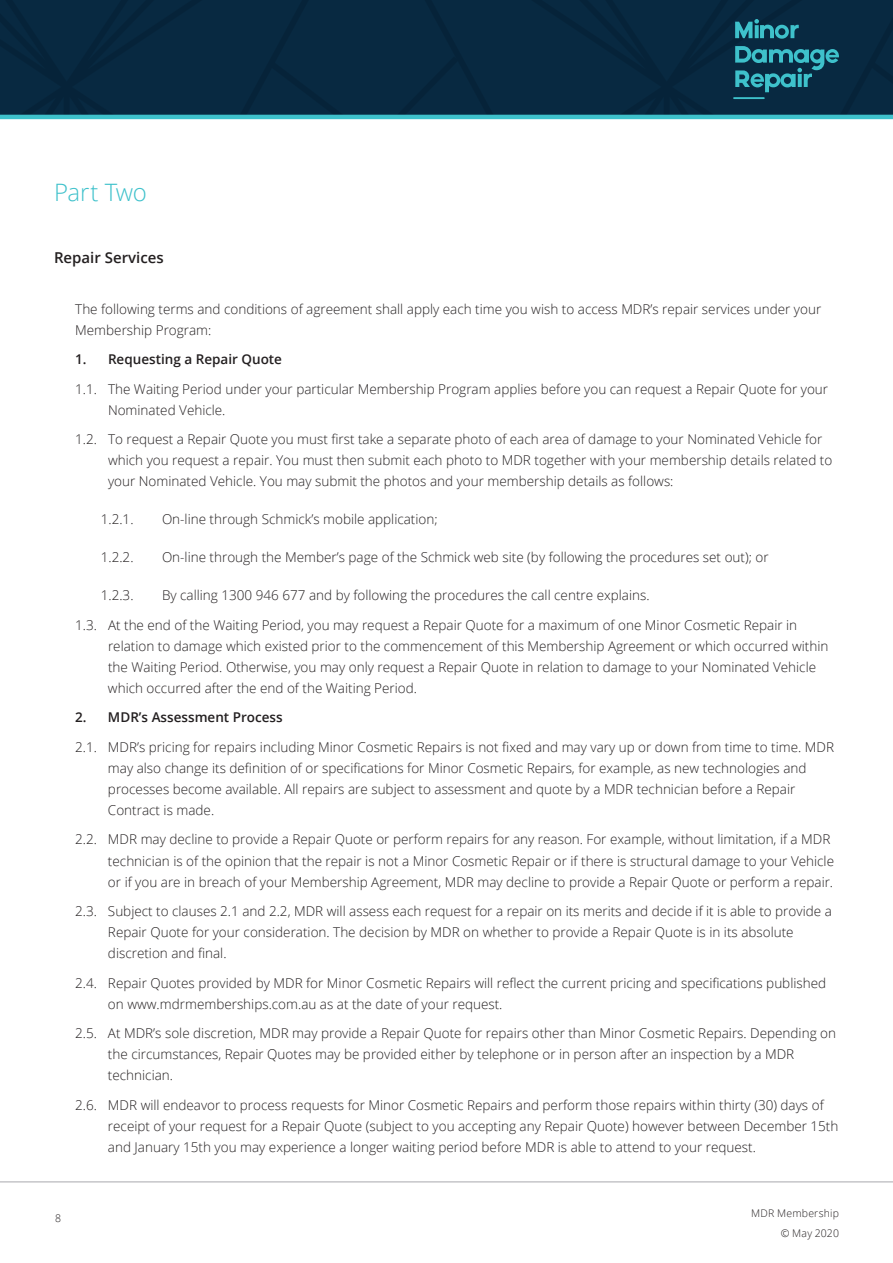
<style>
.page{position:relative;width:893px;height:1263px;background:#fff}
.page>*{position:absolute;margin:0;border:0;box-sizing:border-box;transform-origin:0 0}
.t1{font:300 24px "Open Sans";letter-spacing:-.005em;color:#3ec1cb}
.t2{font:600 15px "Open Sans";color:#231f20}
.t3{font:300 13.5px/21px "Open Sans";color:#231f20}
.t4{font:600 13.5px "Open Sans";color:#231f20}
.t5{font:300 10.5px/19.5px "Open Sans";letter-spacing:.02em;color:#231f20;text-align:right}
</style>
<div class="page">
<hr style="left:0;top:1181px;width:893px;height:1px;background:#a8a9ad">
<div style="left:0;top:0;width:893px;height:115px;background:#082941"></div>
<hr style="left:0;top:115px;width:893px;height:4px;background:#3ec1cb">
<svg style="left:735px;top:46px;width:104px;height:46px;background:#1b5e71"></svg>
<svg style="left:735px;top:19px;width:64px;height:20px"></svg>
<hr style="left:734px;top:97px;width:30px;height:2px;background:#3ec1cb">
<h1 class="t1" style="left:54px;top:175px;width:95px">Part Two</h1>
<p class="t2" style="left:54px;top:248px;width:111px">Repair Services</p>
<p class="t3" style="left:75px;top:298px;width:747px">The following terms and conditions of agreement shall apply each time you wish to access MDR’s repair services under your<br>Membership Program:</p>
<p class="t4" style="left:75px;top:350px;width:208px">1. Requesting a Repair Quote</p>
<p class="t3" style="left:108px;top:378px;width:722px;text-indent:-33px">1.1. The Waiting Period under your particular Membership Program applies before you can request a Repair Quote for your<br>Nominated Vehicle.</p>
<p class="t3" style="left:108px;top:429px;width:726px;text-indent:-33px">1.2. To request a Repair Quote you must first take a separate photo of each area of damage to your Nominated Vehicle for which you request a repair. You must then submit each photo to MDR together with your membership details related to your Nominated Vehicle. You may submit the photos and your membership details as follows:</p>
<p class="t3" style="left:101px;top:509px;width:34px">1.2.1.</p>
<p class="t3" style="left:162px;top:509px;width:277px">On-line through Schmick’s mobile application;</p>
<p class="t3" style="left:101px;top:547px;width:34px">1.2.2.</p>
<p class="t3" style="left:162px;top:547px;width:608px">On-line through the Member’s page of the Schmick web site (by following the procedures set out); or</p>
<p class="t3" style="left:101px;top:585px;width:34px">1.2.3.</p>
<p class="t3" style="left:75px;top:580px;width:723px;line-height:29.5px;text-indent:87px">By calling 1300 946 677 and by following the procedures the call centre explains.<br>1.3. At the end of the Waiting Period, you may request a Repair Quote for a maximum of one Minor Cosmetic Repair in</p>
<p class="t3" style="left:108px;top:635px;width:722px">relation to damage which existed prior to the commencement of this Membership Agreement or which occurred within the Waiting Period. Otherwise, you may only request a Repair Quote in relation to damage to your Nominated Vehicle which occurred after the end of the Waiting Period.</p>
<p class="t4" style="left:75px;top:708px;width:209px">2. MDR’s Assessment Process</p>
<p class="t3" style="left:108px;top:736px;width:727px;text-indent:-33px">2.1. MDR’s pricing for repairs including Minor Cosmetic Repairs is not fixed and may vary up or down from time to time. MDR may also change its definition of or specifications for Minor Cosmetic Repairs, for example, as new technologies and processes become available. All repairs are subject to assessment and quote by a MDR technician before a Repair Contract is made.</p>
<p class="t3" style="left:108px;top:829px;width:728px;text-indent:-33px">2.2. MDR may decline to provide a Repair Quote or perform repairs for any reason. For example, without limitation, if a MDR technician is of the opinion that the repair is not a Minor Cosmetic Repair or if there is structural damage to your Vehicle or if you are in breach of your Membership Agreement, MDR may decline to provide a Repair Quote or perform a repair.</p>
<p class="t3" style="left:108px;top:900px;width:725px;text-indent:-33px">2.3. Subject to clauses 2.1 and 2.2, MDR will assess each request for a repair on its merits and decide if it is able to provide a<br>Repair Quote for your consideration. The decision by MDR on whether to provide a Repair Quote is in its absolute discretion and final.</p>
<p class="t3" style="left:108px;top:972px;width:720px;text-indent:-33px">2.4. Repair Quotes provided by MDR for Minor Cosmetic Repairs will reflect the current pricing and specifications published on www.mdrmemberships.com.au as at the date of your request.</p>
<p class="t3" style="left:108px;top:1022px;width:730px;text-indent:-33px">2.5. At MDR’s sole discretion, MDR may provide a Repair Quote for repairs other than Minor Cosmetic Repairs. Depending on the circumstances, Repair Quotes may be provided either by telephone or in person after an inspection by a MDR technician.</p>
<p class="t3" style="left:108px;top:1094px;width:732px;text-indent:-33px">2.6. MDR will endeavor to process requests for Minor Cosmetic Repairs and perform those repairs within thirty (30) days of receipt of your request for a Repair Quote (subject to you accepting any Repair Quote) however between December 15th and January 15th you may experience a longer waiting period before MDR is able to attend to your request.</p>
<p class="t5" style="left:55px;top:1208px;width:7px">8</p>
<p class="t5" style="left:751px;top:1203px;width:89px">MDR Membership © May 2020</p>
</div>
